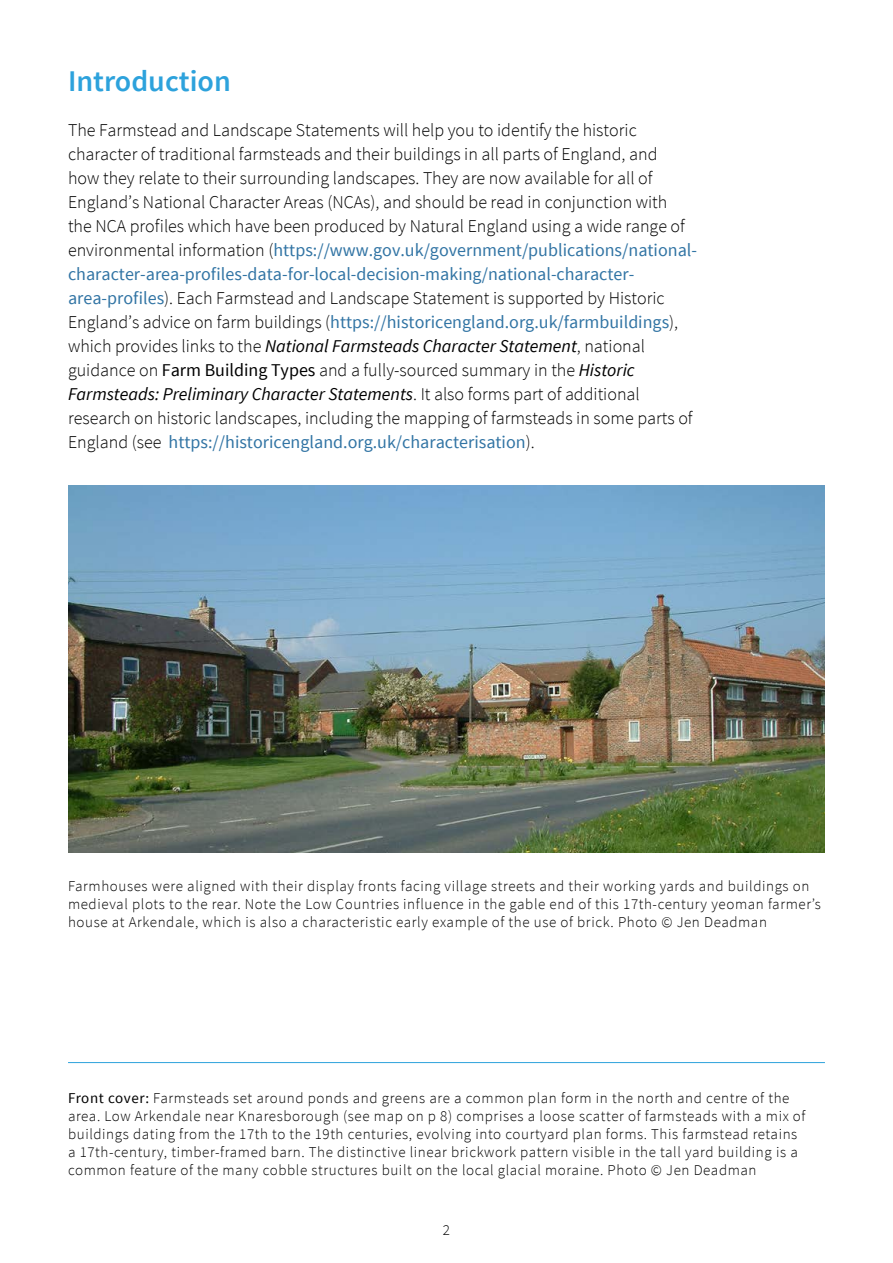
<style>
.page{position:relative;width:893px;height:1263px;background:#fff}
.page>*{position:absolute;margin:0;border:0;box-sizing:border-box;transform-origin:0 0}
.Page_title{font:600 30px "Source Sans Pro";color:#2da2dc}
.Intro_text{font:300 18px/24px "Source Sans Pro";color:#000}
.t1{font:300 15px/18px "Source Sans Pro";letter-spacing:.04em;color:#000}
.s1{font-weight:400;color:#3174a4}
.s2{font-weight:400;font-style:italic}
.s3{font-weight:400}
</style>
<div class="page">
<hr style="left:68px;top:1062px;width:757px;height:1px;background:#2da2dc">
<img style="left:68px;top:485px;width:757px;height:367px">
<p class="Page_title" style="left:68px;top:62px;width:164px">Introduction</p>
<p class="Intro_text" style="left:68px;top:118px;width:630px">The Farmstead and Landscape Statements will help you to identify the historic character of traditional farmsteads and their buildings in all parts of England, and<br>how they relate to their surrounding landscapes. They are now available for all of England’s National Character Areas (NCAs), and should be read in conjunction with<br>the NCA profiles which have been produced by Natural England using a wide range of environmental information (<span class="s1">https://www.gov.uk/government/publications/national&shy;character-area-profiles-data-for-local-decision-making/national-character&shy;area-profiles</span>). Each Farmstead and Landscape Statement is supported by Historic England’s advice on farm buildings (<span class="s1">https://historicengland.org.uk/farmbuildings</span>), which provides links to the <span class="s2">National Farmsteads Character Statement</span>, national guidance on <span class="s3">Farm Building Types</span> and a fully-sourced summary in the <span class="s2">Historic Farmsteads: Preliminary Character Statements</span>. It also forms part of additional research on historic landscapes, including the mapping of farmsteads in some parts of England (see <span class="s1">https://historicengland.org.uk/characterisation</span>).</p>
<p class="t1" style="left:68px;top:877px;width:754px">Farmhouses were aligned with their display fronts facing village streets and their working yards and buildings on medieval plots to the rear. Note the Low Countries influence in the gable end of this 17th-century yeoman farmer’s house at Arkendale, which is also a characteristic early example of the use of brick. Photo © Jen Deadman</p>
<p class="t1" style="left:68px;top:1089px;width:739px"><span class="s3">Front cover:</span> Farmsteads set around ponds and greens are a common plan form in the north and centre of the area. Low Arkendale near Knaresborough (see map on p 8) comprises a loose scatter of farmsteads with a mix of buildings dating from the 17th to the 19th centuries, evolving into courtyard plan forms. This farmstead retains a 17th-century, timber-framed barn. The distinctive linear brickwork pattern visible in the tall yard building is a common feature of the many cobble structures built on the local glacial moraine. Photo © Jen Deadman</p>
<p class="t1" style="left:443px;top:1221px;width:9px">2</p>
</div>
